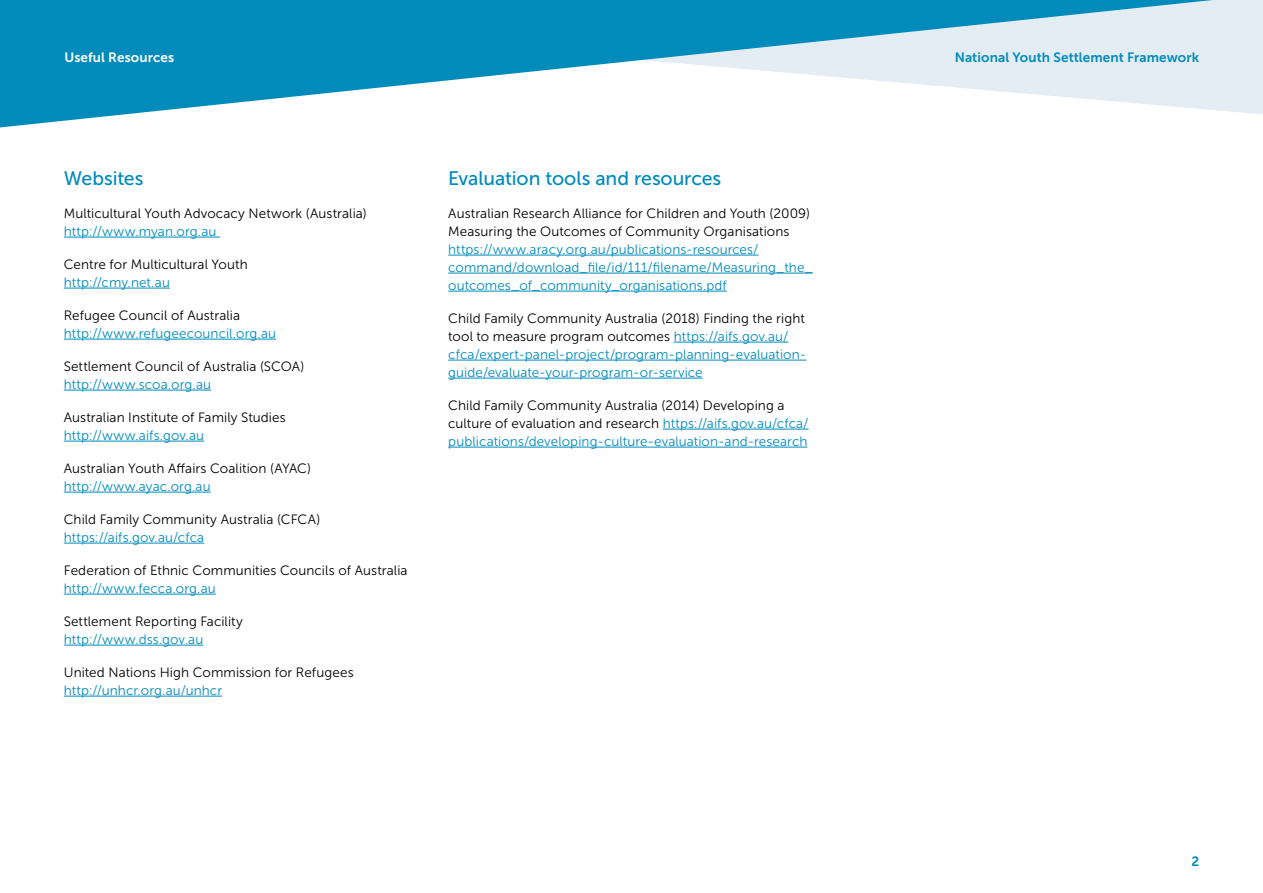
<style>
.page{position:relative;width:1263px;height:893px;background:#fff}
.page>*{position:absolute;margin:0;border:0;box-sizing:border-box;transform-origin:0 0}
.Heading_2{font:19.5px "Museo Sans 500";letter-spacing:-.005em;color:#008bbb}
.Body{font:13.5px/18px "Museo Sans 300";letter-spacing:.005em;color:#008bbb}
.Body-2{font:13.5px/18px "Museo Sans 300";letter-spacing:.005em;color:#000}
.t1{font:13.5px "Museo Sans 700";letter-spacing:.005em;color:#008bbb}
.t2{font:13.5px "Museo Sans 700";letter-spacing:.005em;color:#fff}
.s1{color:#008bbb}
.s2{color:#000}
</style>
<div class="page">
<svg style="left:0;top:0;width:1263px;height:128px"></svg>
<hr style="left:64px;top:237px;width:156px;height:1px;background:#008bbb">
<hr style="left:64px;top:288px;width:106px;height:1px;background:#008bbb">
<hr style="left:64px;top:339px;width:212px;height:1px;background:#008bbb">
<hr style="left:64px;top:390px;width:147px;height:1px;background:#008bbb">
<hr style="left:64px;top:441px;width:140px;height:1px;background:#008bbb">
<hr style="left:64px;top:492px;width:147px;height:1px;background:#008bbb">
<hr style="left:64px;top:543px;width:140px;height:1px;background:#008bbb">
<hr style="left:64px;top:594px;width:152px;height:1px;background:#008bbb">
<hr style="left:64px;top:645px;width:139px;height:1px;background:#008bbb">
<hr style="left:64px;top:696px;width:158px;height:1px;background:#008bbb">
<hr style="left:448px;top:255px;width:310px;height:1px;background:#008bbb">
<hr style="left:448px;top:273px;width:365px;height:1px;background:#008bbb">
<hr style="left:448px;top:291px;width:279px;height:1px;background:#008bbb">
<hr style="left:674px;top:342px;width:114px;height:1px;background:#008bbb">
<hr style="left:448px;top:360px;width:358px;height:1px;background:#008bbb">
<hr style="left:448px;top:378px;width:255px;height:1px;background:#008bbb">
<hr style="left:663px;top:429px;width:146px;height:1px;background:#008bbb">
<hr style="left:448px;top:447px;width:359px;height:1px;background:#008bbb">
<p class="t2" style="left:64px;top:50px;width:111px">Useful Resources</p>
<p class="Heading_2" style="left:64px;top:167px;width:81px">Websites</p>
<p class="Body-2" style="left:64px;top:204px;width:304px">Multicultural Youth Advocacy Network (Australia) <span class="s1">http://www.myan.org.au</span></p>
<p class="Body-2" style="left:64px;top:255px;width:185px">Centre for Multicultural Youth <span class="s1">http://cmy.net.au</span></p>
<p class="Body" style="left:64px;top:306px;width:214px"><span class="s2">Refugee Council of Australia </span>http://www.refugeecouncil.org.au</p>
<p class="Body-2" style="left:64px;top:357px;width:242px">Settlement Council of Australia (SCOA) <span class="s1">http://www.scoa.org.au</span></p>
<p class="Body-2" style="left:64px;top:408px;width:223px">Australian Institute of Family Studies <span class="s1">http://www.aifs.gov.au</span></p>
<p class="Body-2" style="left:64px;top:459px;width:249px">Australian Youth Affairs Coalition (AYAC) <span class="s1">http://www.ayac.org.au</span></p>
<p class="Body-2" style="left:64px;top:510px;width:258px">Child Family Community Australia (CFCA) <span class="s1">https://aifs.gov.au/cfca</span></p>
<p class="Body-2" style="left:64px;top:561px;width:345px">Federation of Ethnic Communities Councils of Australia <span class="s1">http://www.fecca.org.au</span></p>
<p class="Body-2" style="left:64px;top:612px;width:181px">Settlement Reporting Facility <span class="s1">http://www.dss.gov.au</span></p>
<p class="Body-2" style="left:64px;top:663px;width:291px">United Nations High Commission for Refugees <span class="s1">http://unhcr.org.au/unhcr</span></p>
<p class="Heading_2" style="left:448px;top:167px;width:274px">Evaluation tools and resources</p>
<p class="Body" style="left:448px;top:204px;width:366px"><span class="s2">Australian Research Alliance for Children and Youth (2009)<br>Measuring the Outcomes of Community Organisations </span>https://www.aracy.org.au/publications-resources/ command/download_file/id/111/filename/Measuring_the_ outcomes_of_community_organisations.pdf</p>
<p class="Body" style="left:448px;top:309px;width:360px"><span class="s2">Child Family Community Australia (2018) Finding the right tool to measure program outcomes</span> https://aifs.gov.au/ cfca/expert-panel-project/program-planning-evaluation&shy;guide/evaluate-your-program-or-service</p>
<p class="Body" style="left:448px;top:396px;width:362px"><span class="s2">Child Family Community Australia (2014) Developing a culture of evaluation and research</span> https://aifs.gov.au/cfca/ publications/developing-culture-evaluation-and-research</p>
<p class="t1" style="left:955px;top:50px;width:246px">National Youth Settlement Framework</p>
<p class="t1" style="left:1191px;top:854px;width:9px">2</p>
</div>
